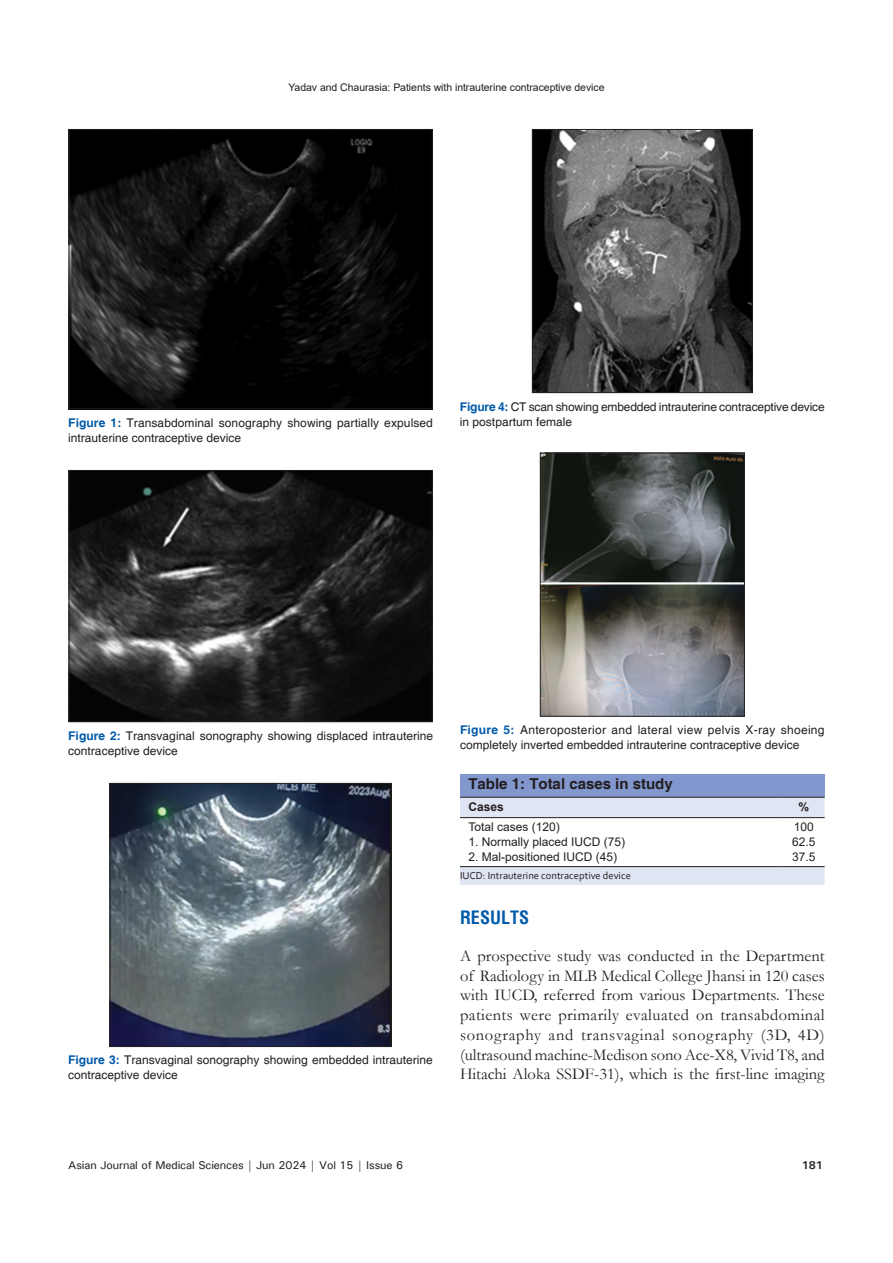
<style>
.page{position:relative;width:893px;height:1263px;background:#fff}
.page>*{position:absolute;margin:0;border:0;box-sizing:border-box;transform-origin:0 0}
.t1{font:700 condensed 18px "Helvetica";color:#015aaa}
.TX{font:16.5px/19.8px "Garamond";color:#231f20;text-align:justify}
.TT{font:700 15px "Helvetica";color:#231f20}
.FGC{font:12px/15px "Helvetica";color:#231f20}
.TB{font:12px "Arial";color:#231f20}
.TBL{font:12px "Arial";color:#231f20}
.TCH{font:700 12px "Arial";color:#231f20}
.t2{font:500 11.25px "Univers";letter-spacing:-.01em;color:#231f20}
.t3{font:700 11.25px "Univers";color:#231f20}
.t4{font:10.5px "Arial";letter-spacing:-.005em;color:#231f20}
.TFN{font:10.5px "Corbel";color:#231f20}
.s1{font-weight:700;color:#015aaa}
</style>
<div class="page">
<div style="left:460px;top:775px;width:365px;height:22px;background:#8197cd"></div>
<svg style="left:460px;top:798px;width:365px;height:87px"></svg>
<hr style="left:460px;top:866px;width:174px;height:1px;background:#231f20">
<hr style="left:634px;top:866px;width:149px;height:1px;background:#231f20">
<hr style="left:783px;top:866px;width:42px;height:1px;background:#231f20">
<hr style="left:460px;top:817px;width:174px;height:1px;background:#231f20">
<hr style="left:634px;top:817px;width:149px;height:1px;background:#231f20">
<hr style="left:783px;top:817px;width:42px;height:1px;background:#231f20">
<hr style="left:460px;top:797px;width:174px;height:1px;background:#231f20">
<hr style="left:634px;top:797px;width:149px;height:1px;background:#231f20">
<hr style="left:783px;top:797px;width:42px;height:1px;background:#231f20">
<img style="left:71px;top:472px;width:359px;height:248px">
<div style="left:69px;top:470px;width:363px;height:252px;border:1px solid #231f20"></div>
<img style="left:71px;top:131px;width:359px;height:276px">
<div style="left:69px;top:129px;width:363px;height:280px;border:1px solid #231f20"></div>
<img style="left:534px;top:131px;width:216px;height:260px">
<div style="left:532px;top:129px;width:220px;height:264px;border:1px solid #231f20"></div>
<img style="left:112px;top:785px;width:277px;height:260px">
<div style="left:110px;top:783px;width:281px;height:264px;border:1px solid #231f20"></div>
<img style="left:542px;top:455px;width:201px;height:259px">
<div style="left:540px;top:453px;width:205px;height:263px;border:1px solid #231f20"></div>
<p class="t4" style="left:288px;top:80px;width:318px">Yadav and Chaurasia: Patients with intrauterine contraceptive device</p>
<p class="FGC" style="left:68px;top:415px;width:366px"><span class="s1">Figure 1:</span> Transabdominal sonography showing partially expulsed intrauterine contraceptive device</p>
<p class="FGC" style="left:460px;top:399px;width:366px"><span class="s1">Figure 4:</span> CT scan showing embedded intrauterine contraceptive device in postpartum female</p>
<p class="FGC" style="left:68px;top:728px;width:366px"><span class="s1">Figure 2:</span> Transvaginal sonography showing displaced intrauterine contraceptive device</p>
<p class="FGC" style="left:68px;top:1053px;width:366px"><span class="s1">Figure 3:</span> Transvaginal sonography showing embedded intrauterine contraceptive device</p>
<p class="FGC" style="left:460px;top:723px;width:366px"><span class="s1">Figure 5:</span> Anteroposterior and lateral view pelvis X-ray shoeing completely inverted embedded intrauterine contraceptive device</p>
<p class="TT" style="left:468px;top:774px;width:206px">Table 1: Total cases in study</p>
<p class="TCH" style="left:468px;top:798px;width:37px">Cases</p>
<p class="TCH" style="left:799px;top:798px;width:12px">%</p>
<p class="TB" style="left:468px;top:819px;width:93px">Total cases (120)</p>
<p class="TB" style="left:794px;top:819px;width:22px">100</p>
<p class="TB" style="left:468px;top:833px;width:158px">1. Normally placed IUCD (75)</p>
<p class="TB" style="left:792px;top:833px;width:25px">62.5</p>
<p class="TBL" style="left:468px;top:848px;width:150px">2. Mal‑positioned IUCD (45)</p>
<p class="TBL" style="left:792px;top:848px;width:25px">37.5</p>
<p class="TFN" style="left:460px;top:869px;width:172px">IUCD: Intrauterine contraceptive device</p>
<h1 class="t1" style="left:460px;top:905px;width:71px">RESULTS</h1>
<p class="TX" style="left:460px;top:945px;width:366px">A prospective study was conducted in the Department of Radiology in MLB Medical College Jhansi in 120 cases with IUCD, referred from various Departments. These patients were primarily evaluated on transabdominal sonography and transvaginal sonography (3D, 4D) (ultrasound machine-Medison sono Ace-X8, Vivid T8, and Hitachi Aloka SSDF-31), which is the first-line imaging</p>
<p class="t2" style="left:68px;top:1157px;width:336px">Asian Journal of Medical Sciences | Jun 2024 | Vol 15 | Issue 6</p>
<p class="t3" style="left:802px;top:1157px;width:23px">181</p>
</div>
